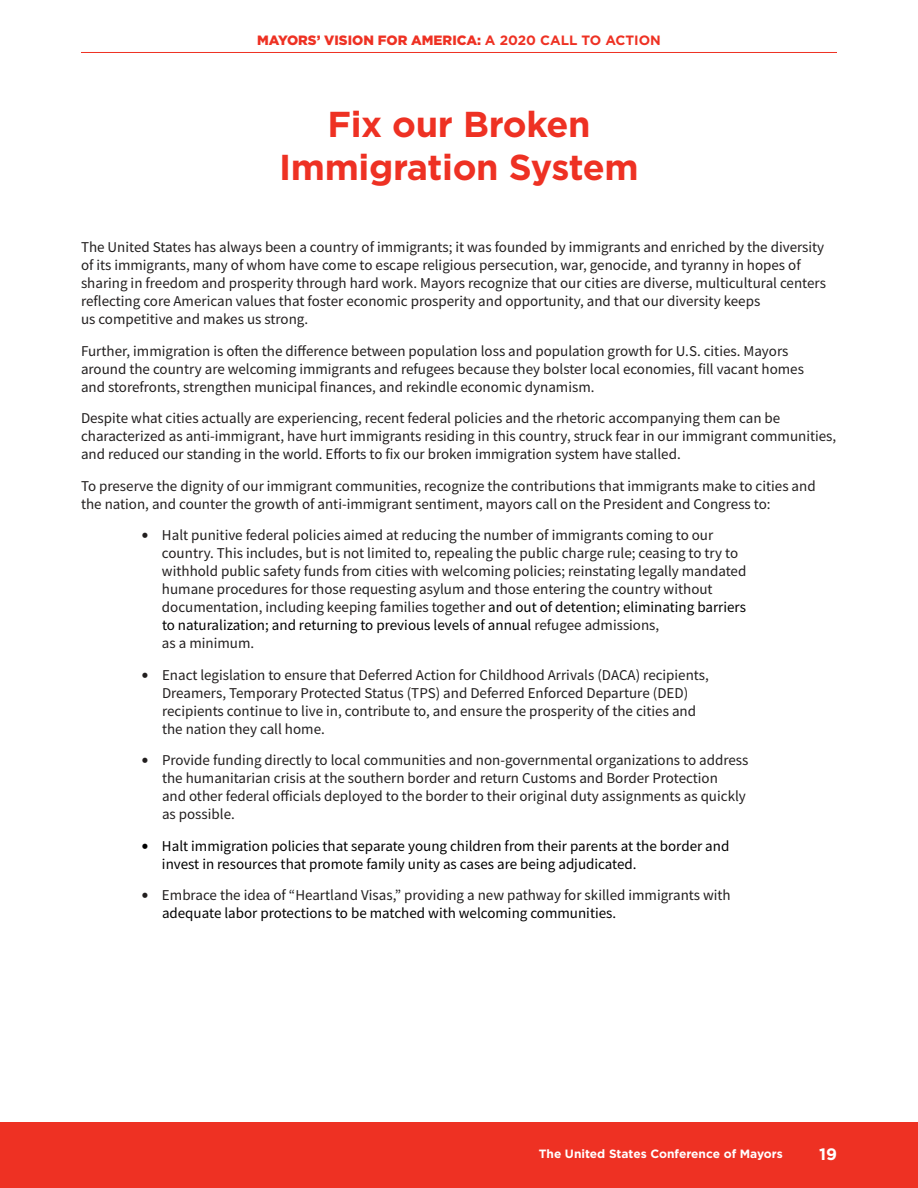
<style>
.page{position:relative;width:918px;height:1188px;background:#fff}
.page>*{position:absolute;margin:0;border:0;box-sizing:border-box;transform-origin:0 0}
.t1{font:700 36px/43.2px "Gotham";letter-spacing:-.01em;color:#ee3123;text-align:center}
.t2{font:700 16.5px "Gotham";color:#fff}
.t3{font:15px/18px "Source Sans Pro";color:#221f1f}
.t4{font:15px/18px "Source Sans Pro";color:#000}
.t5{font:900 13.5px "Gotham";color:#ee3123}
.t6{font:700 12px "Gotham";color:#fff}
.s1{font-weight:700}
.s2{font-weight:900;font-size:18px}
.s3{color:#000}
</style>
<div class="page">
<div style="left:0;top:1122px;width:918px;height:66px;background:#ee3123"></div>
<hr style="left:81px;top:52px;width:756px;height:1px;background:#ee3123">
<p class="t5" style="left:257px;top:35px;width:405px">MAYORS’ VISION FOR AMERICA: <span class="s1">A 2020 CALL TO ACTION</span></p>
<h1 class="t1" style="left:279px;top:104px;width:361px">Fix our Broken<br>Immigration System</h1>
<p class="t3" style="left:81px;top:239px;width:746px">The United States has always been a country of immigrants; it was founded by immigrants and enriched by the diversity of its immigrants, many of whom have come to escape religious persecution, war, genocide, and tyranny in hopes of sharing in freedom and prosperity through hard work. Mayors recognize that our cities are diverse, multicultural centers reflecting core American values that foster economic prosperity and opportunity, and that our diversity keeps<br>us competitive and makes us strong.</p>
<p class="t3" style="left:81px;top:343px;width:724px">Further, immigration is often the difference between population loss and population growth for U.S. cities. Mayors around the country are welcoming immigrants and refugees because they bolster local economies, fill vacant homes and storefronts, strengthen municipal finances, and rekindle economic dynamism.</p>
<p class="t3" style="left:81px;top:410px;width:757px">Despite what cities actually are experiencing, recent federal policies and the rhetoric accompanying them can be characterized as anti-immigrant, have hurt immigrants residing in this country, struck fear in our immigrant communities, and reduced our standing in the world. Efforts to fix our broken immigration system have stalled.</p>
<p class="t3" style="left:81px;top:478px;width:736px">To preserve the dignity of our immigrant communities, recognize the contributions that immigrants make to cities and the nation, and counter the growth of anti-immigrant sentiment, mayors call on the President and Congress to:</p>
<p class="t3" style="left:162px;top:527px;width:586px;text-indent:-20px"><span class="s2">•</span> Halt punitive federal policies aimed at reducing the number of immigrants coming to our country. This includes, but is not limited to, repealing the public charge rule; ceasing to try to withhold public safety funds from cities with welcoming policies; reinstating legally mandated humane procedures for those requesting asylum and those entering the country without documentation, including keeping families together <span class="s3">and out of detention; eliminating barriers to naturalization; and returning to previous levels of annual</span> refugee admissions,<br>as a minimum.</p>
<p class="t3" style="left:162px;top:667px;width:548px;text-indent:-20px"><span class="s2">•</span> Enact legislation to ensure that Deferred Action for Childhood Arrivals (DACA) recipients, Dreamers, Temporary Protected Status (TPS) and Deferred Enforced Departure (DED) recipients continue to live in, contribute to, and ensure the prosperity of the cities and the nation they call home.</p>
<p class="t3" style="left:162px;top:752px;width:588px;text-indent:-20px"><span class="s2">•</span> Provide funding directly to local communities and non-governmental organizations to address the humanitarian crisis at the southern border and return Customs and Border Protection<br>and other federal officials deployed to the border to their original duty assignments as quickly as possible.</p>
<p class="t4" style="left:162px;top:838px;width:569px;text-indent:-20px"><span class="s2">•</span> Halt immigration policies that separate young children from their parents at the border and invest in resources that promote family unity as cases are being adjudicated.</p>
<p class="t3" style="left:162px;top:887px;width:570px;text-indent:-20px"><span class="s2">•</span> Embrace the idea of “Heartland Visas,” providing a new pathway for skilled immigrants with <span class="s3">adequate labor protections to be matched with welcoming communities.</span></p>
<p class="t6" style="left:539px;top:1148px;width:246px">The United States Conference of Mayors</p>
<p class="t2" style="left:819px;top:1147px;width:19px">19</p>
</div>
